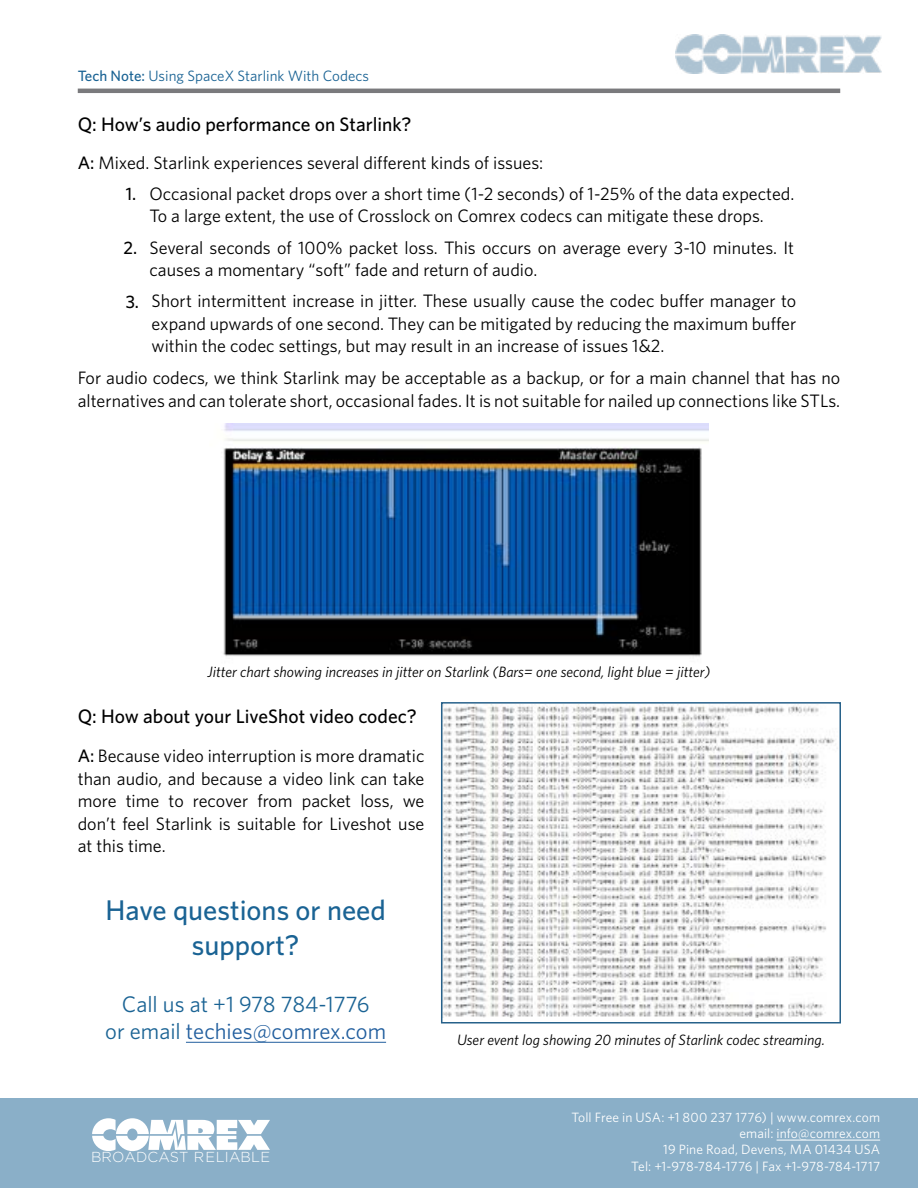
<style>
.page{position:relative;width:918px;height:1188px;background:#fff}
.page>*{position:absolute;margin:0;border:0;box-sizing:border-box;transform-origin:0 0}
.t1{font:500 28.5px/34.2px "Whitney";color:#1a6394;text-align:center}
.t2{font:22.5px/27px "Whitney";color:#1a6394;text-align:center}
.t3{font:500 19.5px "Whitney";color:#000}
.t4{font:18px/22.5px "Whitney";color:#000}
.t5{font:500 18px "Whitney";color:#000}
.t6{font:italic 15px "Whitney";color:#000}
.t7{font:15px "Whitney";color:#1a6394}
.t8{font:300 14.55px "Gotham";letter-spacing:.005em;color:#fff}
.t9{font:13.5px/16.2px "Whitney";letter-spacing:.005em;color:#fff;text-align:right}
.s1{font-weight:500}
.s2{color:#215e9e}
</style>
<div class="page">
<img style="left:675px;top:35px;width:206px;height:38px">
<hr style="left:78px;top:89px;width:762px;height:4px;background:#7a7a7d">
<div style="left:0;top:1099px;width:918px;height:89px;background:#8aafc8"></div>
<hr style="left:777px;top:1140px;width:103px;height:1px;background:#fff">
<svg style="left:92px;top:1118px;width:178px;height:33px"></svg>
<img style="left:223px;top:423px;width:486px;height:234px">
<img style="left:444px;top:705px;width:394px;height:313px">
<div style="left:441px;top:702px;width:400px;height:322px;border:2px solid #27618a"></div>
<hr style="left:186px;top:1042px;width:200px;height:1px;background:#215e9e">
<p class="t7" style="left:78px;top:67px;width:293px"><span class="s1">Tech Note:</span> Using SpaceX Starlink With Codecs</p>
<p class="t3" style="left:78px;top:112px;width:335px">Q: How’s audio performance on Starlink?</p>
<p class="t4" style="left:78px;top:151px;width:467px"><span class="s1">A:</span> Mixed. Starlink experiences several different kinds of issues:</p>
<p class="t5" style="left:126px;top:183px;width:12px">1.</p>
<p class="t5" style="left:124px;top:237px;width:15px">2.</p>
<p class="t5" style="left:126px;top:291px;width:15px">3.</p>
<p class="t4" style="left:150px;top:182px;width:646px">Occasional packet drops over a short time (1-2 seconds) of 1-25% of the data expected.<br>To a large extent, the use of Crosslock on Comrex codecs can mitigate these drops.</p>
<p class="t4" style="left:150px;top:236px;width:646px">Several seconds of 100% packet loss. This occurs on average every 3-10 minutes. It causes a momentary “soft” fade and return of audio.</p>
<p class="t4" style="left:152px;top:289px;width:646px;text-align:justify">Short intermittent increase in jitter. These usually cause the codec buffer manager to expand upwards of one second. They can be mitigated by reducing the maximum buffer within the codec settings, but may result in an increase of issues 1&amp;2.</p>
<p class="t4" style="left:78px;top:366px;width:764px">For audio codecs, we think Starlink may be acceptable as a backup, or for a main channel that has no alternatives and can tolerate short, occasional fades. It is not suitable for nailed up connections like STLs.</p>
<p class="t6" style="left:207px;top:663px;width:505px">Jitter chart showing increases in jitter on Starlink (Bars= one second, light blue = jitter)</p>
<p class="t3" style="left:78px;top:704px;width:341px">Q: How about your LiveShot video codec?</p>
<p class="t4" style="left:78px;top:744px;width:348px;text-align:justify"><span class="s1">A:</span> Because video interruption is more dramatic than audio, and because a video link can take more time to recover from packet loss, we don’t feel Starlink is suitable for Liveshot use at this time.</p>
<h1 class="t1" style="left:106px;top:893px;width:282px">Have questions or need support?</h1>
<p class="t2" style="left:105px;top:990px;width:282px">Call us at +1 978 784-1776<br>or email <span class="s2">techies@comrex.com</span></p>
<p class="t8" style="left:91px;top:1149px;width:180px">BROADCAST RELIABLE</p>
<p class="t6" style="left:457px;top:1031px;width:369px">User event log showing 20 minutes of Starlink codec streaming.</p>
<p class="t9" style="left:571px;top:1109px;width:310px">Toll Free in USA: +1 800 237 1776) | www.comrex.com email: info@comrex.com<br>19 Pine Road, Devens, MA 01434 USA<br>Tel: +1-978-784-1776 | Fax +1-978-784-1717</p>
</div>
